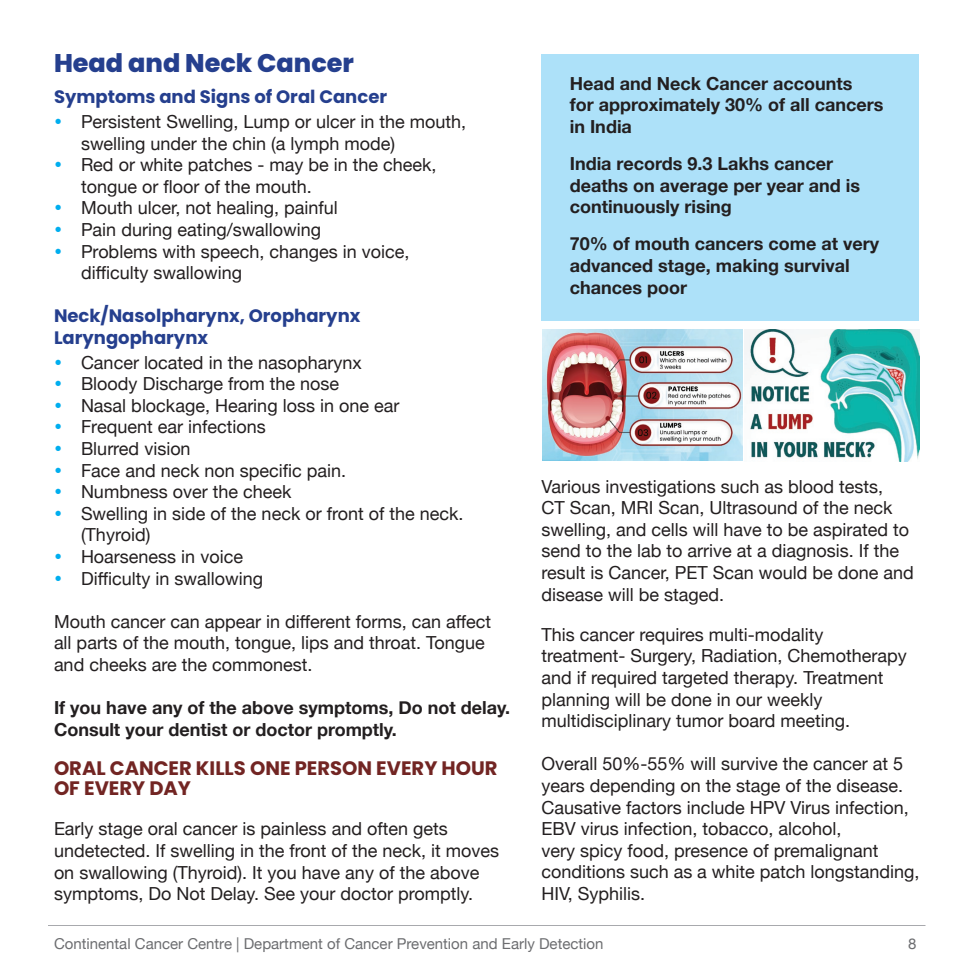
<style>
.page{position:relative;width:972px;height:972px;background:#fff}
.page>*{position:absolute;margin:0;border:0;box-sizing:border-box;transform-origin:0 0}
.H0{font:800 25.5px "Poppins";color:#253f8e}
.H2_highligh_text{font:700 19.5px/20.4px "Poppins";color:#722523}
.Body{font:18px/21.6px "Helvetica Neue";color:#231f20}
.Green_highlight{font:700 18px/21.6px "Helvetica Neue";color:#231f20}
.Body-2{font:700 18px/21.6px "Helvetica Neue";color:#231f20}
.t1{font:700 18px "Poppins";color:#253f8e}
.t2{font:15px "Helvetica Neue";color:#6c6d70}
</style>
<div class="page">
<hr style="left:48px;top:925px;width:878px;height:1px;background:#a8a9ad">
<div style="left:541px;top:54px;width:378px;height:266px;background:#ade1f9"></div>
<img style="left:543px;top:330px;width:377px;height:131px">
<p class="H0" style="left:54px;top:48px;width:302px">Head and Neck Cancer</p>
<h2 class="t1" style="left:54px;top:87px;width:335px">Symptoms and Signs of Oral Cancer</h2>
<p class="Body" style="left:81px;top:112px;width:387px">Persistent Swelling, Lump or ulcer in the mouth, swelling under the chin (a lymph mode)</p>
<p class="Body" style="left:81px;top:155px;width:357px">Red or white patches - may be in the cheek, tongue or floor of the mouth.</p>
<p class="Body" style="left:81px;top:198px;width:258px">Mouth ulcer, not healing, painful</p>
<p class="Body" style="left:81px;top:220px;width:242px">Pain during eating/swallowing</p>
<p class="Body" style="left:81px;top:241px;width:330px">Problems with speech, changes in voice, difficulty swallowing</p>
<h2 class="t1" style="left:54px;top:306px;width:308px">Neck/Nasolpharynx, Oropharynx</h2>
<h2 class="t1" style="left:54px;top:327px;width:156px">Laryngopharynx</h2>
<p class="Body" style="left:81px;top:352px;width:282px">Cancer located in the nasopharynx</p>
<p class="Body" style="left:81px;top:374px;width:260px">Bloody Discharge from the nose</p>
<p class="Body" style="left:81px;top:396px;width:320px">Nasal blockage, Hearing loss in one ear</p>
<p class="Body" style="left:81px;top:417px;width:186px">Frequent ear infections</p>
<p class="Body" style="left:81px;top:439px;width:111px">Blurred vision</p>
<p class="Body" style="left:81px;top:460px;width:267px">Face and neck non specific pain.</p>
<p class="Body" style="left:81px;top:482px;width:212px">Numbness over the cheek</p>
<p class="Body" style="left:81px;top:504px;width:384px">Swelling in side of the neck or front of the neck. (Thyroid)</p>
<p class="Body" style="left:81px;top:547px;width:163px">Hoarseness in voice</p>
<p class="Body" style="left:81px;top:568px;width:184px">Difficulty in swallowing</p>
<p class="Body" style="left:54px;top:612px;width:439px">Mouth cancer can appear in different forms, can affect</p>
<p class="Body" style="left:54px;top:633px;width:432px">all parts of the mouth, tongue, lips and throat. Tongue and cheeks are the commonest.</p>
<p class="Body-2" style="left:54px;top:697px;width:458px">If you have any of the above symptoms, Do not delay.<br>Consult your dentist or doctor promptly.</p>
<p class="H2_highligh_text" style="left:54px;top:758px;width:445px">ORAL CANCER KILLS ONE PERSON EVERY HOUR<br>OF EVERY DAY</p>
<p class="Body" style="left:54px;top:819px;width:447px">Early stage oral cancer is painless and often gets undetected. If swelling in the front of the neck, it moves on swallowing (Thyroid). It you have any of the above symptoms, Do Not Delay. See your doctor promptly.</p>
<p class="Green_highlight" style="left:570px;top:73px;width:284px">Head and Neck Cancer accounts</p>
<p class="Green_highlight" style="left:570px;top:95px;width:315px">for approximately 30% of all cancers in India</p>
<p class="Green_highlight" style="left:570px;top:153px;width:292px">India records 9.3 Lakhs cancer deaths on average per year and is continuously rising</p>
<p class="Green_highlight" style="left:570px;top:234px;width:311px">70% of mouth cancers come at very advanced stage, making survival chances poor</p>
<p class="Body" style="left:541px;top:476px;width:374px">Various investigations such as blood tests,<br>CT Scan, MRI Scan, Ultrasound of the neck swelling, and cells will have to be aspirated to send to the lab to arrive at a diagnosis. If the result is Cancer, PET Scan would be done and disease will be staged.</p>
<p class="Body" style="left:541px;top:625px;width:284px">This cancer requires multi-modality</p>
<p class="Body" style="left:541px;top:646px;width:367px">treatment- Surgery, Radiation, Chemotherapy and if required targeted therapy. Treatment planning will be done in our weekly multidisciplinary tumor board meeting.</p>
<p class="Body" style="left:541px;top:754px;width:380px">Overall 50%-55% will survive the cancer at 5 years depending on the stage of the disease.<br>Causative factors include HPV Virus infection, EBV virus infection, tobacco, alcohol,<br>very spicy food, presence of premalignant conditions such as a white patch longstanding, HIV, Syphilis.</p>
<p class="t2" style="left:54px;top:933px;width:551px">Continental Cancer Centre | Department of Cancer Prevention and Early Detection</p>
<p class="t2" style="left:908px;top:933px;width:10px">8</p>
</div>
